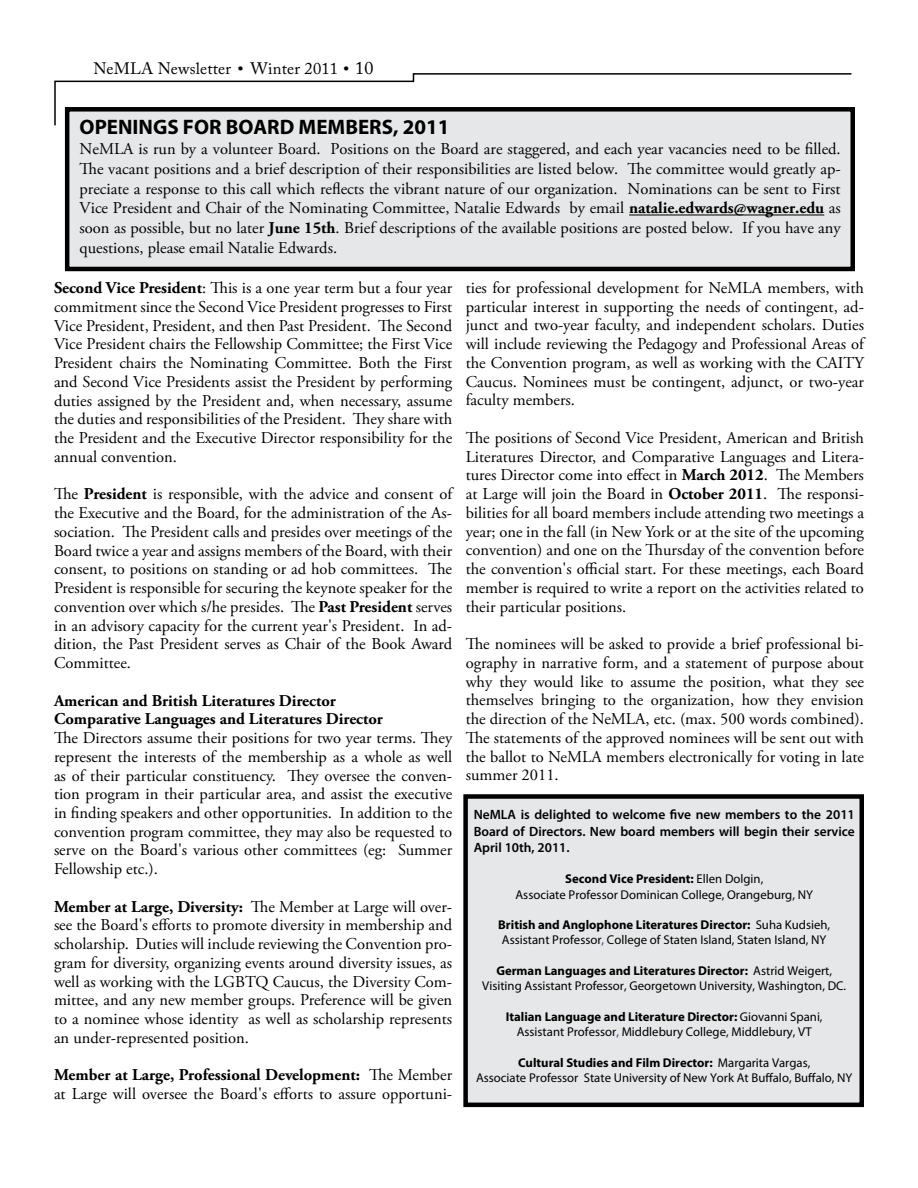
<style>
.page{position:relative;width:918px;height:1188px;background:#fff}
.page>*{position:absolute;margin:0;border:0;box-sizing:border-box;transform-origin:0 0}
.t1{font:700 21px "Myriad Pro";color:#000}
.t2{font:18px "Times New Roman";color:#000}
.t3{font:16.5px/18.8px "Adobe Garamond Pro";color:#000;text-align:justify}
.t4{font:700 16.5px/18.8px "Adobe Garamond Pro";color:#000}
.t5{font:16.5px "Adobe Caslon Pro";letter-spacing:.01em;color:#000}
.t6{font:600 13.5px/16.2px "Myriad Pro";color:#000;text-align:justify}
.t7{font:12.75px/15.3px "Myriad Pro";color:#000;text-align:center}
.s1{font-weight:700;font-size:27px}
.s2{font-size:18px}
.s3{font-weight:700}
.s4{color:#25408f}
</style>
<div class="page">
<svg style="left:54px;top:73px;width:798px;height:54px"></svg>
<div style="left:93px;top:54px;width:304px;height:22px;background:#fff"></div>
<div style="left:67px;top:109px;width:786px;height:160px;background:#e6e7e8"></div>
<div style="left:65px;top:107px;width:790px;height:164px;border:4px solid #000"></div>
<hr style="left:629px;top:215px;width:195px;height:1px;background:#000">
<div style="left:466px;top:796px;width:396px;height:309px;background:#e6e7e8"></div>
<div style="left:463px;top:794px;width:401px;height:313px;border:4px solid #000"></div>
<p class="t2" style="left:94px;top:56px;width:260px">NeMLA Newsletter • Winter 2010 •</p>
<p class="t5" style="left:93px;top:58px;width:281px">NeMLA Newsletter <span class="s1">∙</span> Winter 2011 <span class="s1">∙</span> <span class="s2">10</span></p>
<p class="t1" style="left:80px;top:115px;width:371px">OPENINGS FOR BOARD MEMBERS, 2011</p>
<p class="t3" style="left:80px;top:139px;width:763px;line-height:19.8px">NeMLA is run by a volunteer Board. Positions on the Board are staggered, and each year vacancies need to be filled.<br>The vacant positions and a brief description of their responsibilities are listed below. The committee would greatly ap&shy;preciate a response to this call which reflects the vibrant nature of our organization. Nominations can be sent to First Vice President and Chair of the Nominating Committee, Natalie Edwards by email <span class="s3">natalie.edwards@wagner.edu</span> as soon as possible, but no later <span class="s3">June 15th</span>. Brief descriptions of the available positions are posted below. If you have any questions, please email Natalie Edwards.</p>
<p class="t3" style="left:54px;top:279px;width:400px"><span class="s3">Second Vice President</span>: This is a one year term but a four year commitment since the Second Vice President progresses to First Vice President, President, and then Past President. The Second Vice President chairs the Fellowship Committee; the First Vice President chairs the Nominating Committee. Both the First and Second Vice Presidents assist the President by performing duties assigned by the President and, when necessary, assume the duties and responsibilities of the President. They share with the President and the Executive Director responsibility for the annual convention.</p>
<p class="t3" style="left:54px;top:485px;width:400px">The <span class="s3">President</span> is responsible, with the advice and consent of the Executive and the Board, for the administration of the As&shy;sociation. The President calls and presides over meetings of the Board twice a year and assigns members of the Board, with their consent, to positions on standing or ad hob committees. The President is responsible for securing the keynote speaker for the convention over which s/he presides. The <span class="s3">Past President</span> serves in an advisory capacity for the current year's President. In ad&shy;dition, the Past President serves as Chair of the Book Award Committee.</p>
<p class="t4" style="left:54px;top:691px;width:331px">American and British Literatures Director<br>Comparative Languages and Literatures Director</p>
<p class="t3" style="left:54px;top:729px;width:400px">The Directors assume their positions for two year terms. They represent the interests of the membership as a whole as well as of their particular constituency. They oversee the conven&shy;tion program in their particular area, and assist the executive in finding speakers and other opportunities. In addition to the convention program committee, they may also be requested to serve on the Board's various other committees (eg: Summer Fellowship etc.).</p>
<p class="t3" style="left:54px;top:898px;width:400px"><span class="s3">Member at Large, Diversity:</span> The Member at Large will over&shy;see the Board's efforts to promote diversity in membership and scholarship. Duties will include reviewing the Convention pro&shy;gram for diversity, organizing events around diversity issues, as well as working with the LGBTQ Caucus, the Diversity Com&shy;mittee, and any new member groups. Preference will be given to a nominee whose identity as well as scholarship represents an under-represented position.</p>
<p class="t3" style="left:54px;top:1066px;width:400px"><span class="s3">Member at Large, Professional Development:</span> The Member at Large will oversee the Board's efforts to assure opportuni-</p>
<p class="t3" style="left:466px;top:279px;width:400px">ties for professional development for NeMLA members, with particular interest in supporting the needs of contingent, ad&shy;junct and two-year faculty, and independent scholars. Duties will include reviewing the Pedagogy and Professional Areas of the Convention program, as well as working with the CAITY Caucus. Nominees must be contingent, adjunct, or two-year faculty members.</p>
<p class="t3" style="left:466px;top:429px;width:400px">The positions of Second Vice President, American and British Literatures Director, and Comparative Languages and Litera&shy;tures Director come into effect in <span class="s3">March 2012</span>. The Members at Large will join the Board in <span class="s3">October 2011</span>. The responsi&shy;bilities for all board members include attending two meetings a year; one in the fall (in New York or at the site of the upcoming convention) and one on the Thursday of the convention before the convention's official start. For these meetings, each Board member is required to write a report on the activities related to their particular positions.</p>
<p class="t3" style="left:466px;top:635px;width:400px">The nominees will be asked to provide a brief professional bi&shy;ography in narrative form, and a statement of purpose about why they would like to assume the position, what they see themselves bringing to the organization, how they envision the direction of the NeMLA, etc. (max. 500 words combined).<br>The statements of the approved nominees will be sent out with the ballot to NeMLA members electronically for voting in late summer 2011.</p>
<p class="t6" style="left:474px;top:807px;width:383px">NeMLA is delighted to welcome five new members to the 2011<br>Board of Directors. New board members will begin their service April 10th, 2011.</p>
<p class="t7" style="left:516px;top:872px;width:299px"><span class="s3">Second Vice President:</span> Ellen Dolgin,<br>Associate Professor Dominican College, Orangeburg, NY</p>
<p class="t7" style="left:498px;top:918px;width:333px;text-align:left"><span class="s3">British and Anglophone Literatures Director:</span> Suha Kudsieh,<br>Assistant Professor<span class="s4">,</span> College of Staten Island, Staten Island, NY</p>
<p class="t7" style="left:482px;top:963px;width:365px"><span class="s3">German Languages and Literatures Director:</span> Astrid Weigert,<br>Visiting Assistant Professor, Georgetown University, Washington, DC.</p>
<p class="t7" style="left:506px;top:1009px;width:318px"><span class="s3">Italian Language and Literature Director:</span> Giovanni Spani,<br>Assistant Professor<span class="s4">,</span> Middlebury College, Middlebury, VT</p>
<p class="t7" style="left:476px;top:1055px;width:378px"><span class="s3">Cultural Studies and Film Director:</span> Margarita Vargas,<br>Associate Professor State University of New York At Buffalo, Buffalo, NY</p>
</div>
